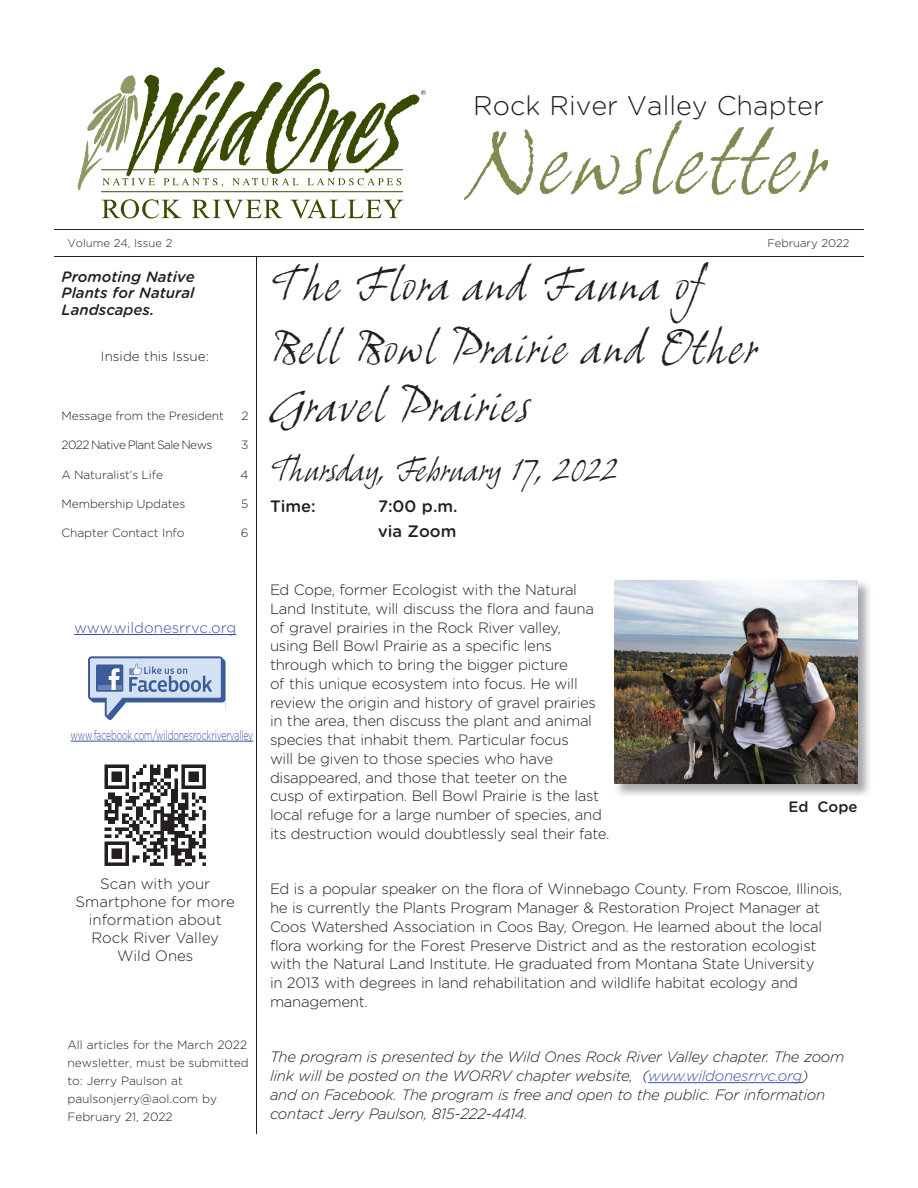
<style>
.page{position:relative;width:918px;height:1188px;background:#fff}
.page>*{position:absolute;margin:0;border:0;box-sizing:border-box;transform-origin:0 0}
.t1{font:italic 90px "Grimshaw Hand ITC";color:#7d8a52}
.t2{font:italic 45px/63px "Grimshaw Hand ITC";color:#231f20}
.t3{font:italic 33px "Grimshaw Hand ITC";letter-spacing:-.02em;color:#231f20}
.t4{font:300 27px "Gotham Rounded";color:#231f20}
.t5{font:500 16.5px/25.5px "Gotham Rounded";color:#231f20}
.t6{font:300 15px/18.8px "Gotham Rounded";letter-spacing:-.02em;color:#231f20}
.t7{font:italic 300 15px/18.8px "Gotham Rounded";letter-spacing:-.02em;color:#231f20}
.t8{font:300 15px/18px "Gotham Rounded";color:#231f20;text-align:center}
.t9{font:italic 500 15px/16.5px "Gotham Rounded";color:#231f20;text-align:justify}
.t10{font:300 15px "Gotham Rounded";color:#3952a3}
.t11{font:500 15px "Gotham Rounded";letter-spacing:-.005em;color:#231f20}
.t12{font:300 13.5px "Gotham Rounded";letter-spacing:-.01em;color:#3952a3;scale:.64 1}
.t13{font:300 13.5px "Gotham Rounded";color:#231f20}
.t14{font:300 12px/18px "Gotham Rounded";color:#231f20}
.t15{font:300 12px "Gotham Rounded";letter-spacing:-.05em;color:#231f20}
.t16{font:300 11.25px "Gotham Rounded";color:#231f20}
.s1{color:#3952a3}
</style>
<div class="page">
<hr style="left:101px;top:191px;width:302px;height:1px;background:#394b00">
<svg style="left:102px;top:199px;width:80px;height:20px"></svg>
<svg style="left:192px;top:200px;width:90px;height:19px"></svg>
<svg style="left:291px;top:199px;width:112px;height:20px"></svg>
<svg style="left:77px;top:67px;width:349px;height:123px"></svg>
<hr style="left:54px;top:229px;width:810px;height:1px;background:#231f20">
<hr style="left:54px;top:256px;width:810px;height:1px;background:#231f20">
<hr style="left:256px;top:256px;width:1px;height:878px;background:#231f20">
<img style="left:104px;top:764px;width:102px;height:102px">
<svg style="left:88px;top:656px;width:138px;height:64px"></svg>
<hr style="left:71px;top:741px;width:182px;height:1px;background:#3952a3">
<hr style="left:74px;top:634px;width:162px;height:1px;background:#3952a3">
<hr style="left:648px;top:1082px;width:154px;height:1px;background:#3952a3">
<img style="left:614px;top:580px;width:256px;height:216px">
<img style="left:615px;top:580px;width:243px;height:204px">
<h3 class="t4" style="left:473px;top:87px;width:352px">Rock River Valley Chapter</h3>
<h1 class="t1" style="left:471px;top:106px;width:357px">Newsletter</h1>
<p class="t16" style="left:68px;top:236px;width:106px">Volume 24, Issue 2</p>
<p class="t16" style="left:767px;top:236px;width:83px">February 2022</p>
<p class="t9" style="left:62px;top:268px;width:135px">Promoting Native Plants for Natural Landscapes.</p>
<p class="t13" style="left:101px;top:348px;width:110px">Inside this Issue:</p>
<h2 class="t2" style="left:270px;top:252px;width:489px">The Flora and Fauna of<br>Bell Bowl Prairie and Other</h2>
<h2 class="t2" style="left:270px;top:373px;width:262px">Gravel Prairies</h2>
<h3 class="t3" style="left:270px;top:450px;width:350px">Thursday, February 17, 2022</h3>
<p class="t5" style="left:270px;top:493px;width:47px">Time:</p>
<p class="t5" style="left:378px;top:493px;width:81px">7:00 p.m. via Zoom</p>
<p class="t14" style="left:62px;top:406px;width:164px">Message from the President</p>
<p class="t14" style="left:241px;top:406px;width:9px">2</p>
<p class="t15" style="left:62px;top:437px;width:152px">2022 Native Plant Sale News</p>
<p class="t14" style="left:241px;top:435px;width:9px">3</p>
<p class="t14" style="left:62px;top:465px;width:103px">A Naturalist’s Life</p>
<p class="t14" style="left:240px;top:465px;width:9px">4</p>
<p class="t14" style="left:62px;top:494px;width:125px">Membership Updates</p>
<p class="t14" style="left:241px;top:494px;width:9px">5</p>
<p class="t14" style="left:62px;top:523px;width:124px">Chapter Contact Info</p>
<p class="t14" style="left:241px;top:523px;width:9px">6</p>
<p class="t10" style="left:74px;top:618px;width:164px">www.wildonesrrvc.org</p>
<p class="t12" style="left:71px;top:726px;width:287px">www.facebook.com/wildonesrockrivervalley</p>
<p class="t8" style="left:76px;top:875px;width:161px">Scan with your<br>Smartphone for more information about<br>Rock River Valley<br>Wild Ones</p>
<p class="t14" style="left:68px;top:1035px;width:183px">All articles for the March 2022 newsletter, must be submitted to: Jerry Paulson at paulsonjerry@aol.com by<br>February 21, 2022</p>
<p class="t6" style="left:270px;top:580px;width:341px">Ed Cope, former Ecologist with the Natural Land Institute, will discuss the flora and fauna of gravel prairies in the Rock River valley,<br>using Bell Bowl Prairie as a specific lens through which to bring the bigger picture<br>of this unique ecosystem into focus. He will review the origin and history of gravel prairies in the area, then discuss the plant and animal species that inhabit them. Particular focus<br>will be given to those species who have disappeared, and those that teeter on the<br>cusp of extirpation. Bell Bowl Prairie is the last local refuge for a large number of species, and its destruction would doubtlessly seal their fate.</p>
<p class="t11" style="left:789px;top:796px;width:70px">Ed Cope</p>
<p class="t6" style="left:270px;top:879px;width:574px">Ed is a popular speaker on the flora of Winnebago County. From Roscoe, Illinois, he is currently the Plants Program Manager &amp; Restoration Project Manager at Coos Watershed Association in Coos Bay, Oregon. He learned about the local flora working for the Forest Preserve District and as the restoration ecologist with the Natural Land Institute. He graduated from Montana State University<br>in 2013 with degrees in land rehabilitation and wildlife habitat ecology and management.</p>
<p class="t7" style="left:270px;top:1047px;width:576px">The program is presented by the Wild Ones Rock River Valley chapter. The zoom link will be posted on the WORRV chapter website, (<span class="s1">www.wildonesrrvc.org</span>)<br>and on Facebook. The program is free and open to the public. For information contact Jerry Paulson, 815-222-4414.</p>
</div>
